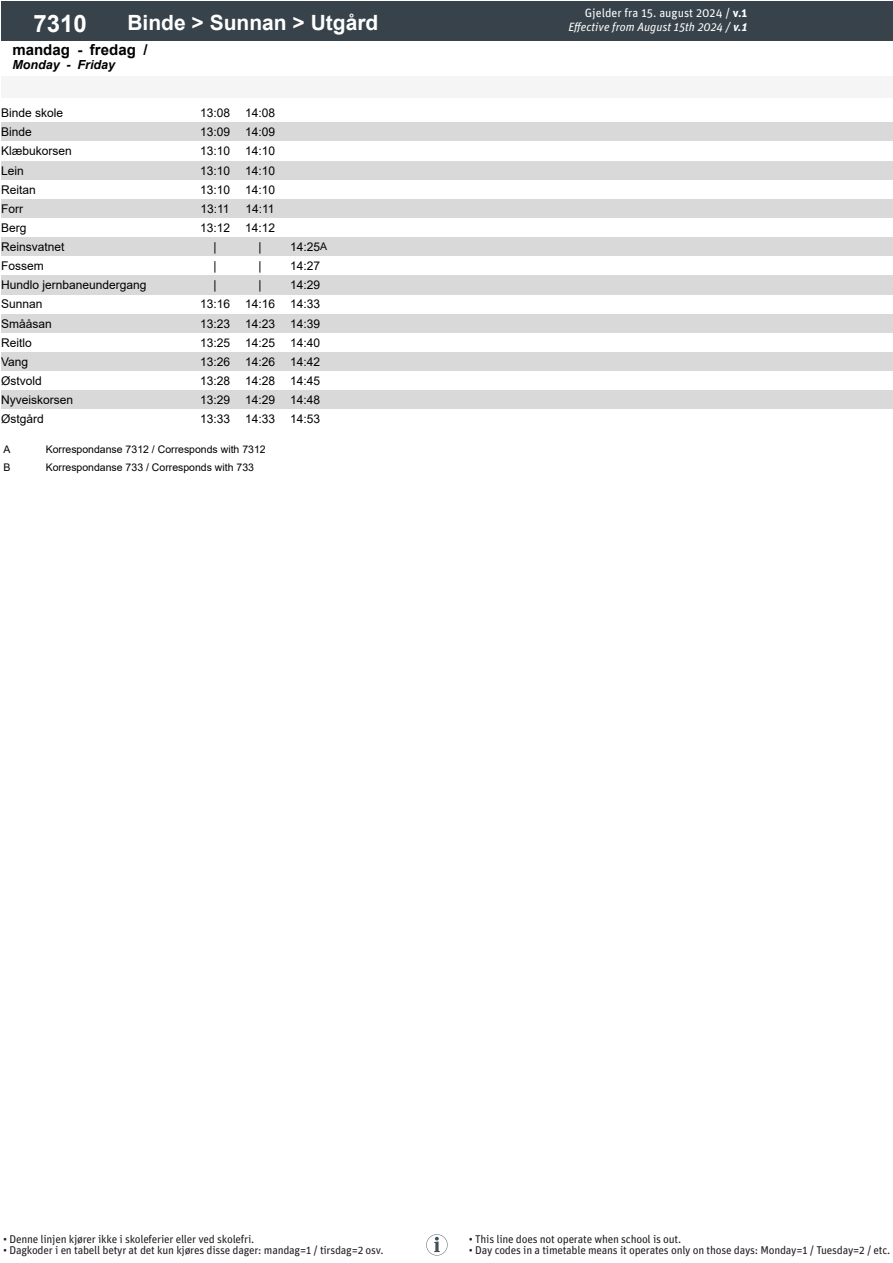
<style>
.page{position:relative;width:893px;height:1263px;background:#fff}
.page>*{position:absolute;margin:0;border:0;box-sizing:border-box;transform-origin:0 0}
.t1{font:700 24px "Arial";color:#fff}
.t2{font:700 21px "Arial";color:#fff}
.t3{font:700 15px "Arial";color:#000}
.t4{font:italic 700 12.45px "Arial";color:#000}
.t5{font:12px "Arial";color:#000}
.t6{font:italic 12px/14.4px "Unit Pro";color:#fff;text-align:right}
.t7{font:11.25px "Unit Pro";letter-spacing:-.02em;color:#231f20}
.t8{font:10.5px "Arial";color:#000}
.s1{font-size:10.5px}
.s2{font-style:normal}
.s3{font-weight:700;font-style:normal}
.s4{font-weight:700}
</style>
<div class="page">
<div style="left:1px;top:77px;width:191px;height:21px;background:#f5f5f5"></div>
<div style="left:192px;top:77px;width:46px;height:21px;background:#f5f5f5"></div>
<div style="left:238px;top:77px;width:45px;height:21px;background:#f5f5f5"></div>
<div style="left:283px;top:77px;width:45px;height:21px;background:#f5f5f5"></div>
<div style="left:328px;top:77px;width:45px;height:21px;background:#f5f5f5"></div>
<div style="left:373px;top:77px;width:45px;height:21px;background:#f5f5f5"></div>
<div style="left:418px;top:77px;width:45px;height:21px;background:#f5f5f5"></div>
<div style="left:463px;top:77px;width:45px;height:21px;background:#f5f5f5"></div>
<div style="left:508px;top:77px;width:45px;height:21px;background:#f5f5f5"></div>
<div style="left:553px;top:77px;width:45px;height:21px;background:#f5f5f5"></div>
<div style="left:598px;top:77px;width:45px;height:21px;background:#f5f5f5"></div>
<div style="left:643px;top:77px;width:45px;height:21px;background:#f5f5f5"></div>
<div style="left:688px;top:77px;width:45px;height:21px;background:#f5f5f5"></div>
<div style="left:733px;top:77px;width:45px;height:21px;background:#f5f5f5"></div>
<div style="left:778px;top:77px;width:45px;height:21px;background:#f5f5f5"></div>
<div style="left:823px;top:77px;width:45px;height:21px;background:#f5f5f5"></div>
<div style="left:868px;top:77px;width:25px;height:21px;background:#f5f5f5"></div>
<div style="left:1px;top:1px;width:118px;height:40px;background:#37424a"></div>
<div style="left:119px;top:1px;width:774px;height:40px;background:#37424a"></div>
<div style="left:1px;top:123px;width:892px;height:19px;background:#d9d9d9"></div>
<div style="left:1px;top:161px;width:892px;height:19px;background:#d9d9d9"></div>
<div style="left:1px;top:199px;width:892px;height:19px;background:#d9d9d9"></div>
<div style="left:1px;top:238px;width:892px;height:19px;background:#d9d9d9"></div>
<div style="left:1px;top:276px;width:892px;height:19px;background:#d9d9d9"></div>
<div style="left:1px;top:314px;width:892px;height:19px;background:#d9d9d9"></div>
<div style="left:1px;top:352px;width:892px;height:19px;background:#d9d9d9"></div>
<div style="left:1px;top:391px;width:892px;height:19px;background:#d9d9d9"></div>
<svg style="left:426px;top:1234px;width:22px;height:21px"></svg>
<p class="t1" style="left:34px;top:6px;width:55px">7310</p>
<p class="t2" style="left:127px;top:8px;width:252px">Binde &gt; Sunnan &gt; Utgård</p>
<p class="t3" style="left:12px;top:39px;width:137px">mandag - fredag /</p>
<p class="t4" style="left:12px;top:56px;width:104px">Monday - Friday</p>
<p class="t5" style="left:1px;top:105px;width:64px">Binde skole</p>
<p class="t5" style="left:200px;top:105px;width:32px">13:08</p>
<p class="t5" style="left:245px;top:105px;width:32px">14:08</p>
<p class="t5" style="left:1px;top:124px;width:32px">Binde</p>
<p class="t5" style="left:200px;top:124px;width:32px">13:09</p>
<p class="t5" style="left:245px;top:124px;width:32px">14:09</p>
<p class="t5" style="left:1px;top:143px;width:72px">Klæbukorsen</p>
<p class="t5" style="left:200px;top:143px;width:32px">13:10</p>
<p class="t5" style="left:245px;top:143px;width:32px">14:10</p>
<p class="t5" style="left:1px;top:162px;width:24px">Lein</p>
<p class="t5" style="left:200px;top:162px;width:32px">13:10</p>
<p class="t5" style="left:245px;top:162px;width:32px">14:10</p>
<p class="t5" style="left:1px;top:181px;width:36px">Reitan</p>
<p class="t5" style="left:200px;top:181px;width:32px">13:10</p>
<p class="t5" style="left:245px;top:181px;width:32px">14:10</p>
<p class="t5" style="left:1px;top:200px;width:23px">Forr</p>
<p class="t5" style="left:200px;top:200px;width:31px">13:11</p>
<p class="t5" style="left:245px;top:200px;width:31px">14:11</p>
<p class="t5" style="left:1px;top:219px;width:27px">Berg</p>
<p class="t5" style="left:200px;top:219px;width:32px">13:12</p>
<p class="t5" style="left:245px;top:219px;width:32px">14:12</p>
<p class="t5" style="left:1px;top:239px;width:65px">Reinsvatnet</p>
<p class="t5" style="left:213px;top:239px;width:5px">|</p>
<p class="t5" style="left:258px;top:239px;width:5px">|</p>
<p class="t5" style="left:290px;top:239px;width:39px">14:25<span class="s1">A</span></p>
<p class="t5" style="left:1px;top:258px;width:44px">Fossem</p>
<p class="t5" style="left:213px;top:258px;width:5px">|</p>
<p class="t5" style="left:258px;top:258px;width:5px">|</p>
<p class="t5" style="left:290px;top:258px;width:32px">14:27</p>
<p class="t5" style="left:1px;top:277px;width:147px">Hundlo jernbaneundergang</p>
<p class="t5" style="left:213px;top:277px;width:5px">|</p>
<p class="t5" style="left:258px;top:277px;width:5px">|</p>
<p class="t5" style="left:290px;top:277px;width:32px">14:29</p>
<p class="t5" style="left:1px;top:296px;width:43px">Sunnan</p>
<p class="t5" style="left:200px;top:296px;width:32px">13:16</p>
<p class="t5" style="left:245px;top:296px;width:32px">14:16</p>
<p class="t5" style="left:290px;top:296px;width:32px">14:33</p>
<p class="t5" style="left:1px;top:315px;width:52px">Smååsan</p>
<p class="t5" style="left:200px;top:315px;width:32px">13:23</p>
<p class="t5" style="left:245px;top:315px;width:32px">14:23</p>
<p class="t5" style="left:290px;top:315px;width:32px">14:39</p>
<p class="t5" style="left:1px;top:334px;width:32px">Reitlo</p>
<p class="t5" style="left:200px;top:334px;width:32px">13:25</p>
<p class="t5" style="left:245px;top:334px;width:32px">14:25</p>
<p class="t5" style="left:290px;top:334px;width:32px">14:40</p>
<p class="t5" style="left:1px;top:353px;width:29px">Vang</p>
<p class="t5" style="left:200px;top:353px;width:32px">13:26</p>
<p class="t5" style="left:245px;top:353px;width:32px">14:26</p>
<p class="t5" style="left:290px;top:353px;width:32px">14:42</p>
<p class="t5" style="left:1px;top:372px;width:42px">Østvold</p>
<p class="t5" style="left:200px;top:372px;width:32px">13:28</p>
<p class="t5" style="left:245px;top:372px;width:32px">14:28</p>
<p class="t5" style="left:290px;top:372px;width:32px">14:45</p>
<p class="t5" style="left:1px;top:392px;width:74px">Nyveiskorsen</p>
<p class="t5" style="left:200px;top:392px;width:32px">13:29</p>
<p class="t5" style="left:245px;top:392px;width:32px">14:29</p>
<p class="t5" style="left:290px;top:392px;width:32px">14:48</p>
<p class="t5" style="left:1px;top:411px;width:44px">Østgård</p>
<p class="t5" style="left:200px;top:411px;width:32px">13:33</p>
<p class="t5" style="left:245px;top:411px;width:32px">14:33</p>
<p class="t5" style="left:290px;top:411px;width:32px">14:53</p>
<p class="t8" style="left:3px;top:442px;width:9px">A</p>
<p class="t8" style="left:46px;top:442px;width:222px">Korrespondanse 7312 / Corresponds with 7312</p>
<p class="t8" style="left:3px;top:460px;width:9px">B</p>
<p class="t8" style="left:46px;top:460px;width:210px">Korrespondanse 733 / Corresponds with 733</p>
<p class="t6" style="left:568px;top:5px;width:180px"><span class="s2">Gjelder fra 15. august 2024 /</span> <span class="s3">v.1<br></span>Effective from August 15th 2024 / <span class="s4">v.1</span></p>
<p class="t7" style="left:3px;top:1231px;width:253px">• Denne linjen kjører ikke i skoleferier eller ved skolefri.</p>
<p class="t7" style="left:3px;top:1243px;width:382px">• Dagkoder i en tabell betyr at det kun kjøres disse dager: mandag=1 / tirsdag=2 osv.</p>
<p class="t7" style="left:469px;top:1231px;width:214px">• This line does not operate when school is out.</p>
<p class="t7" style="left:469px;top:1243px;width:423px">• Day codes in a timetable means it operates only on those days: Monday=1 / Tuesday=2 / etc.</p>
</div>
